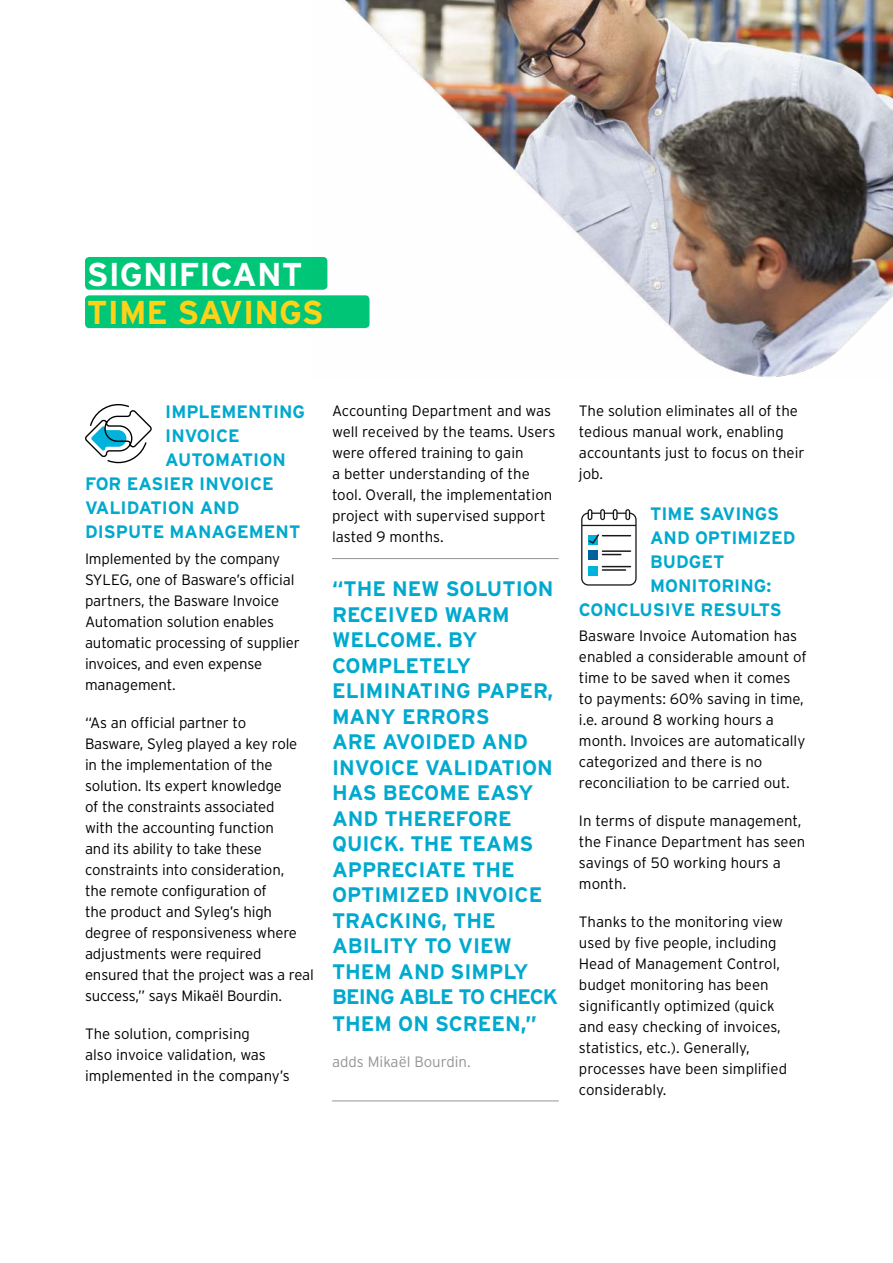
<style>
.page{position:relative;width:893px;height:1263px;background:#fff}
.page>*{position:absolute;margin:0;border:0;box-sizing:border-box;transform-origin:0 0}
.t1{font:700 33px "Interstate";color:#ffd218}
.t2{font:700 33px "Interstate";color:#fff}
.t3{font:700 21px/25.7px "Interstate";color:#00a9ce}
.t4{font:700 18px "Interstate";color:#00a9ce}
.t5{font:300 15px/21px "Interstate";letter-spacing:-.01em;color:#000}
.t6{font:300 15px "Interstate";color:#939598}
</style>
<div class="page">
<img style="left:312px;top:0;width:581px;height:377px">
<div style="left:85px;top:295px;width:284px;height:33px;background:#00c678;border-radius:4px"></div>
<div style="left:85px;top:257px;width:242px;height:33px;background:#00c678;border-radius:4px"></div>
<svg style="left:581px;top:509px;width:56px;height:77px"></svg>
<svg style="left:85px;top:404px;width:67px;height:59px"></svg>
<hr style="left:332px;top:558px;width:227px;height:1px;background:#939598">
<hr style="left:332px;top:1100px;width:227px;height:1px;background:#939598">
<h1 class="t2" style="left:87px;top:254px;width:217px">SIGNIFICANT</h1>
<h1 class="t1" style="left:87px;top:292px;width:238px">TIME SAVINGS</h1>
<p class="t4" style="left:165px;top:401px;width:141px">IMPLEMENTING</p>
<p class="t4" style="left:165px;top:425px;width:76px">INVOICE</p>
<p class="t4" style="left:165px;top:449px;width:122px">AUTOMATION</p>
<p class="t4" style="left:85px;top:473px;width:190px">FOR EASIER INVOICE</p>
<p class="t4" style="left:85px;top:497px;width:156px">VALIDATION AND</p>
<p class="t4" style="left:85px;top:521px;width:217px">DISPUTE MANAGEMENT</p>
<p class="t5" style="left:85px;top:548px;width:216px">Implemented by the company<br>SYLEG, one of Basware’s official partners, the Basware Invoice<br>Automation solution enables automatic processing of supplier invoices, and even expense management.</p>
<p class="t5" style="left:85px;top:712px;width:230px">“As an official partner to<br>Basware, Syleg played a key role<br>in the implementation of the solution. Its expert knowledge<br>of the constraints associated<br>with the accounting function<br>and its ability to take these constraints into consideration,<br>the remote configuration of<br>the product and Syleg’s high degree of responsiveness where adjustments were required ensured that the project was a real success,” says Mikaël Bourdin.</p>
<p class="t5" style="left:85px;top:1023px;width:206px">The solution, comprising<br>also invoice validation, was implemented in the company’s</p>
<p class="t5" style="left:332px;top:400px;width:225px">Accounting Department and was well received by the teams. Users were offered training to gain<br>a better understanding of the tool. Overall, the implementation project with supervised support lasted 9 months.</p>
<p class="t5" style="left:579px;top:400px;width:227px">The solution eliminates all of the tedious manual work, enabling accountants just to focus on their job.</p>
<p class="t4" style="left:650px;top:503px;width:131px">TIME SAVINGS</p>
<p class="t4" style="left:650px;top:527px;width:147px">AND OPTIMIZED</p>
<p class="t4" style="left:650px;top:551px;width:76px">BUDGET</p>
<p class="t4" style="left:650px;top:575px;width:123px">MONITORING:</p>
<p class="t4" style="left:579px;top:599px;width:204px">CONCLUSIVE RESULTS</p>
<p class="t5" style="left:579px;top:625px;width:229px">Basware Invoice Automation has enabled a considerable amount of time to be saved when it comes to payments: 60% saving in time, i.e. around 8 working hours a month. Invoices are automatically categorized and there is no reconciliation to be carried out.</p>
<p class="t5" style="left:579px;top:810px;width:228px">In terms of dispute management, the Finance Department has seen savings of 50 working hours a month.</p>
<p class="t5" style="left:579px;top:911px;width:210px">Thanks to the monitoring view used by five people, including<br>Head of Management Control, budget monitoring has been significantly optimized (quick and easy checking of invoices, statistics, etc.). Generally, processes have been simplified considerably.</p>
<p class="t3" style="left:332px;top:576px;width:228px">“THE NEW SOLUTION<br>RECEIVED WARM<br>WELCOME. BY<br>COMPLETELY<br>ELIMINATING PAPER,<br>MANY ERRORS<br>ARE AVOIDED AND<br>INVOICE VALIDATION<br>HAS BECOME EASY<br>AND THEREFORE<br>QUICK. THE TEAMS<br>APPRECIATE THE<br>OPTIMIZED INVOICE<br>TRACKING, THE<br>ABILITY TO VIEW<br>THEM AND SIMPLY<br>BEING ABLE TO CHECK<br>THEM ON SCREEN,”</p>
<p class="t6" style="left:332px;top:1053px;width:140px">adds Mikaël Bourdin.</p>
</div>
